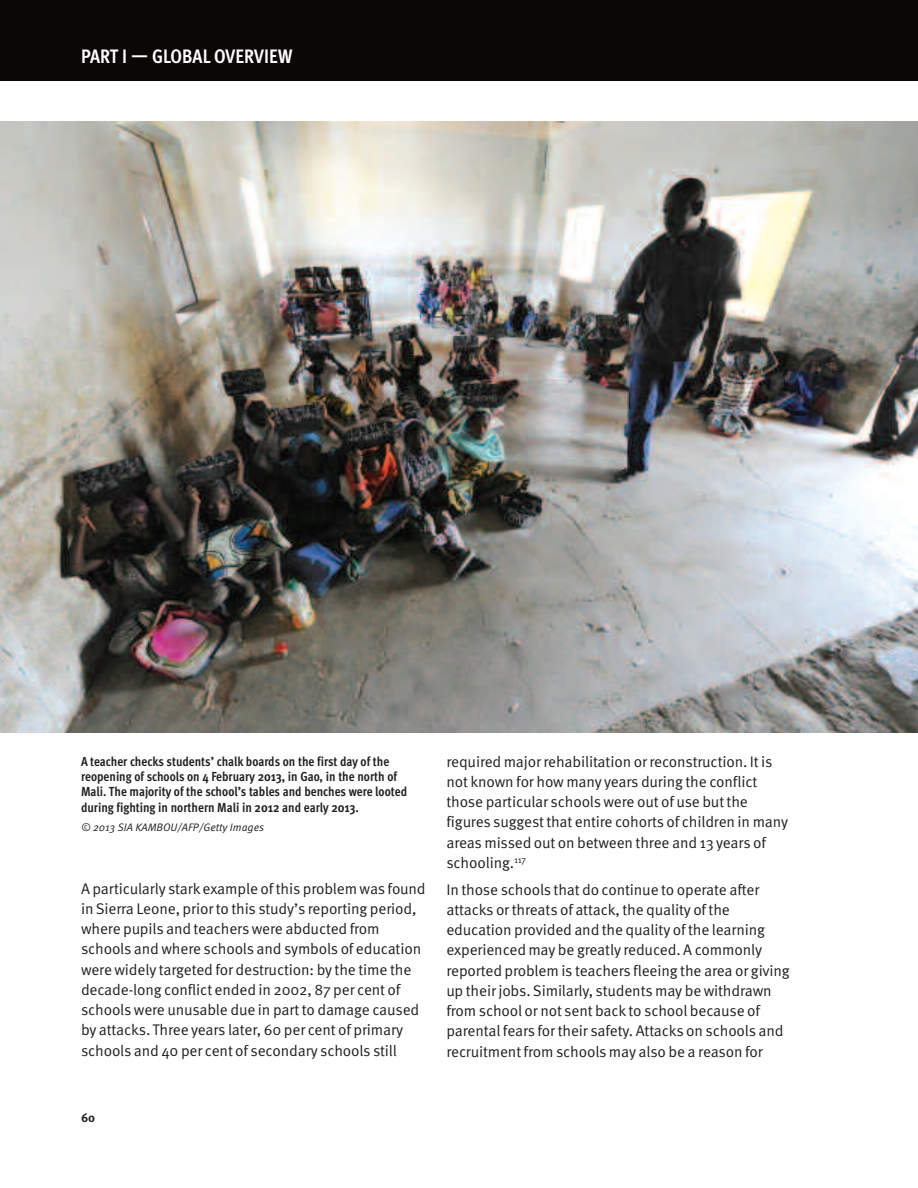
<style>
.page{position:relative;width:918px;height:1188px;background:#fff}
.page>*{position:absolute;margin:0;border:0;box-sizing:border-box;transform-origin:0 0}
.t1{font:700 condensed 19.5px "Meta Pro";letter-spacing:.005em;color:#fff}
.t2{font:15.3px/20.2px "Meta Pro Norm";letter-spacing:-.01em;color:#231f20}
.t3{font:700 condensed 13.2px/15.1px "Meta Pro";color:#231f20}
.t4{font:700 12.3px "Meta Pro";color:#231f20}
.t5{font:10.8px "Meta Pro Norm Ita";color:#231f20}
</style>
<div class="page">
<div style="left:0;top:0;width:918px;height:81px;background:#0c0707"></div>
<img style="left:0;top:122px;width:918px;height:611px">
<p class="t1" style="left:81px;top:49px;width:213px">PART I — GLOBAL OveRvIeW</p>
<p class="t3" style="left:81px;top:755px;width:328px">A teacher checks students’ chalk boards on the first day of the reopening of schools on 4 February 2013, in Gao, in the north of Mali. The majority of the school’s tables and benches were looted during fighting in northern Mali in 2012 and early 2013.</p>
<p class="t5" style="left:81px;top:823px;width:185px">© 2013 SIA KAMBOU/AFP/Getty Images</p>
<p class="t2" style="left:81px;top:879px;width:346px">A particularly stark example of this problem was found in Sierra Leone, prior to this study’s reporting period, where pupils and teachers were abducted from schools and where schools and symbols of education were widely targeted for destruction: by the time the decade-long conflict ended in 2002, 87 per cent of schools were unusable due in part to damage caused by attacks. Three years later, 60 per cent of primary schools and 40 per cent of secondary schools still</p>
<p class="t4" style="left:81px;top:1113px;width:16px">60</p>
<p class="t2" style="left:446px;top:752px;width:343px">required major rehabilitation or reconstruction. It is not known for how many years during the conflict those particular schools were out of use but the figures suggest that entire cohorts of children in many areas missed out on between three and 13 years of schooling.<sup>117</sup></p>
<p class="t2" style="left:446px;top:880px;width:345px">In those schools that do continue to operate after attacks or threats of attack, the quality of the education provided and the quality of the learning experienced may be greatly reduced. A commonly reported problem is teachers fleeing the area or giving up their jobs. Similarly, students may be withdrawn from school or not sent back to school because of parental fears for their safety. Attacks on schools and recruitment from schools may also be a reason for</p>
</div>
